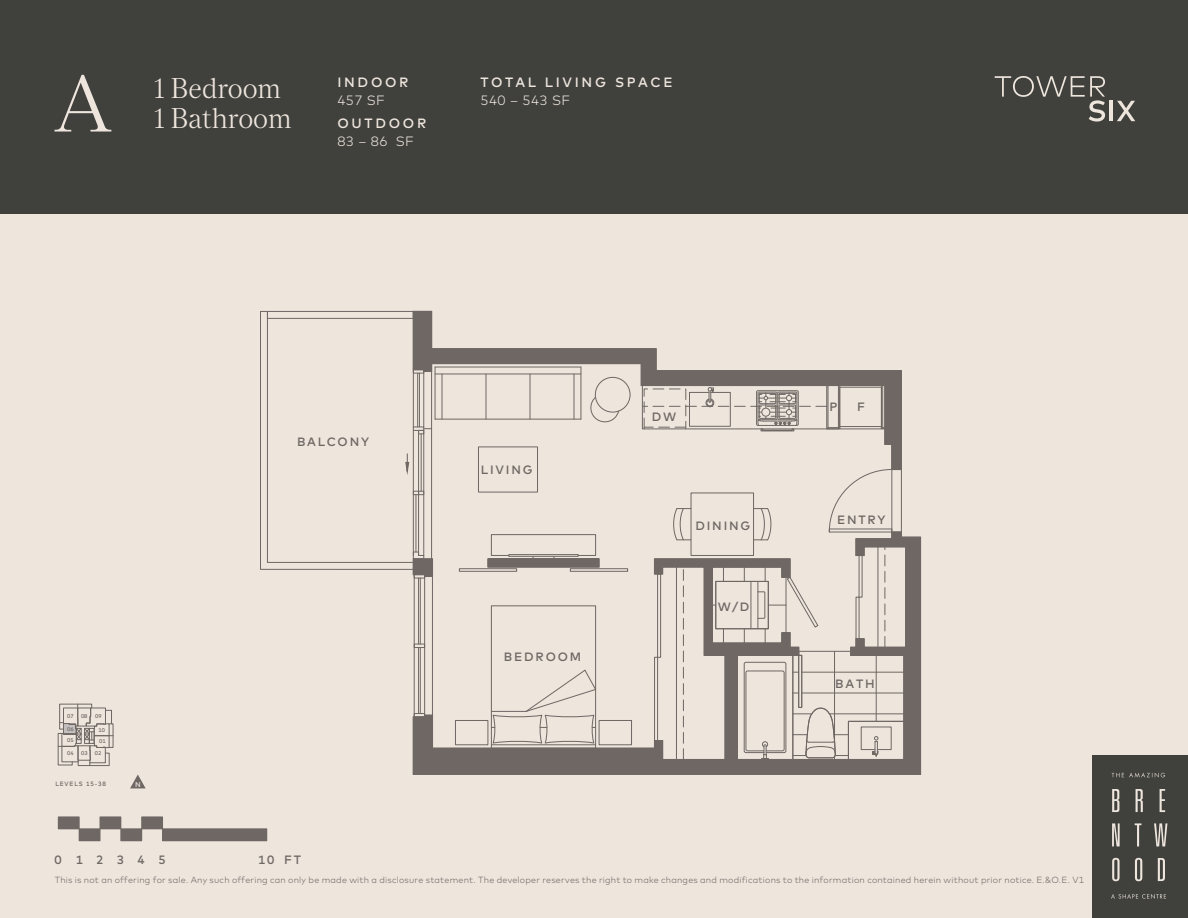
<style>
.page{position:relative;width:1188px;height:918px;background:#eee5dd}
.page>*{position:absolute;margin:0;border:0;box-sizing:border-box;transform-origin:0 0}
.t1{font:81px "Nantes";color:#eee5dd}
.t2{font:28.5px/30px "Nantes";color:#eee5dd}
.t3{font:500 13.5px "Mark";letter-spacing:.2em;color:#eee5dd}
.t4{font:300 13.5px "Mark";letter-spacing:.03em;color:#eee5dd}
.t5{font:500 12px "Mark";letter-spacing:.15em;color:#6e6763}
.t6{font:300 8.85px "Mark";letter-spacing:.02em;color:#6e6763}
.t7{font:500 7.05px "Mark";color:#eee5dd}
.t8{font:500 6.3px "Mark";letter-spacing:.15em;color:#6e6763;scale:.93 1}
.t9{font:500 5.4px "Mark";color:#6e6763}
</style>
<div class="page">
<div style="left:0;top:0;width:1188px;height:214px;background:#40413d"></div>
<hr style="left:901px;top:470px;width:1px;height:62px;background:#6e6763">
<svg style="left:828px;top:470px;width:65px;height:61px"></svg>
<svg style="left:673px;top:507px;width:18px;height:24px"></svg>
<svg style="left:754px;top:508px;width:18px;height:23px"></svg>
<div style="left:478px;top:446px;width:60px;height:47px;border:1px solid #6e6763"></div>
<svg style="left:412px;top:531px;width:509px;height:244px"></svg>
<svg style="left:434px;top:348px;width:468px;height:122px"></svg>
<div style="left:488px;top:559px;width:111px;height:8px;border:1px solid #6e6763"></div>
<svg style="left:267px;top:311px;width:167px;height:267px"></svg>
<svg style="left:58px;top:704px;width:55px;height:62px"></svg>
<div style="left:58px;top:817px;width:21px;height:12px;background:#6e6763"></div>
<div style="left:79px;top:829px;width:21px;height:12px;background:#6e6763"></div>
<div style="left:79px;top:828px;width:21px;height:13px;border:1px solid #6e6763"></div>
<div style="left:100px;top:817px;width:21px;height:12px;background:#6e6763"></div>
<div style="left:121px;top:829px;width:21px;height:12px;background:#6e6763"></div>
<div style="left:120px;top:828px;width:22px;height:13px;border:1px solid #6e6763"></div>
<div style="left:142px;top:817px;width:21px;height:12px;background:#6e6763"></div>
<div style="left:141px;top:817px;width:22px;height:12px;border:1px solid #6e6763"></div>
<div style="left:163px;top:829px;width:104px;height:12px;background:#6e6763"></div>
<div style="left:162px;top:828px;width:105px;height:13px;border:1px solid #6e6763"></div>
<hr style="left:1110px;top:101px;width:3px;height:20px;background:#eee5dd">
<svg style="left:1117px;top:101px;width:18px;height:20px"></svg>
<svg style="left:995px;top:76px;width:110px;height:46px"></svg>
<div style="left:1092px;top:755px;width:96px;height:163px;background:#40413d"></div>
<svg style="left:1112px;top:789px;width:7px;height:23px"></svg>
<svg style="left:1136px;top:789px;width:7px;height:23px"></svg>
<svg style="left:1160px;top:789px;width:5px;height:23px"></svg>
<svg style="left:1112px;top:823px;width:8px;height:23px"></svg>
<svg style="left:1135px;top:823px;width:6px;height:23px"></svg>
<svg style="left:1154px;top:823px;width:13px;height:23px"></svg>
<svg style="left:1112px;top:858px;width:8px;height:23px"></svg>
<svg style="left:1135px;top:858px;width:7px;height:23px"></svg>
<svg style="left:1158px;top:858px;width:7px;height:23px"></svg>
<svg style="left:1112px;top:773px;width:53px;height:4px"></svg>
<svg style="left:1111px;top:894px;width:55px;height:5px"></svg>
<svg style="left:130px;top:775px;width:16px;height:13px"></svg>
<h1 class="t1" style="left:54px;top:46px;width:60px">A</h1>
<h3 class="t3" style="left:337px;top:73px;width:73px">INDOOR</h3>
<h2 class="t2" style="left:154px;top:73px;width:139px">1 Bedroom<br>1 Bathroom</h2>
<h3 class="t3" style="left:481px;top:73px;width:194px">TOTAL LIVING SPACE</h3>
<h3 class="t4" style="left:337px;top:91px;width:49px">457 SF</h3>
<h3 class="t3" style="left:337px;top:115px;width:90px">OUTDOOR</h3>
<h3 class="t4" style="left:337px;top:133px;width:78px">83 – 86 SF</h3>
<h3 class="t4" style="left:481px;top:91px;width:91px">540 – 543 SF</h3>
<p class="t9" style="left:67px;top:712px;width:8px">07</p>
<p class="t9" style="left:81px;top:712px;width:8px">08</p>
<p class="t9" style="left:95px;top:712px;width:8px">09</p>
<p class="t9" style="left:99px;top:726px;width:8px">10</p>
<p class="t9" style="left:67px;top:726px;width:8px">06</p>
<p class="t9" style="left:67px;top:737px;width:8px">05</p>
<p class="t9" style="left:99px;top:738px;width:8px">01</p>
<p class="t9" style="left:67px;top:749px;width:8px">04</p>
<p class="t9" style="left:81px;top:749px;width:8px">03</p>
<p class="t9" style="left:95px;top:749px;width:8px">02</p>
<p class="t8" style="left:55px;top:780px;width:56px">LEVELS 15-38</p>
<p class="t7" style="left:135px;top:779px;width:7px">N</p>
<h3 class="t5" style="left:297px;top:433px;width:74px">BALCONY</h3>
<h3 class="t5" style="left:481px;top:462px;width:53px">LIVING</h3>
<h3 class="t5" style="left:504px;top:648px;width:79px">BEDROOM</h3>
<h3 class="t5" style="left:652px;top:409px;width:26px">DW</h3>
<h3 class="t5" style="left:695px;top:517px;width:57px">DINING</h3>
<h3 class="t5" style="left:718px;top:599px;width:33px">W/D</h3>
<h3 class="t5" style="left:830px;top:399px;width:9px">P</h3>
<h3 class="t5" style="left:857px;top:399px;width:9px">F</h3>
<h3 class="t5" style="left:837px;top:512px;width:50px">ENTRY</h3>
<h3 class="t5" style="left:835px;top:676px;width:41px">BATH</h3>
<h3 class="t5" style="left:54px;top:852px;width:113px">012345</h3>
<h3 class="t5" style="left:258px;top:852px;width:45px">10 FT</h3>
<p class="t6" style="left:55px;top:874px;width:1031px">This is not an offering for sale. Any such offering can only be made with a disclosure statement. The developer reserves the right to make changes and modifications to the information contained herein without prior notice. E.&amp;O.E. V1</p>
</div>
